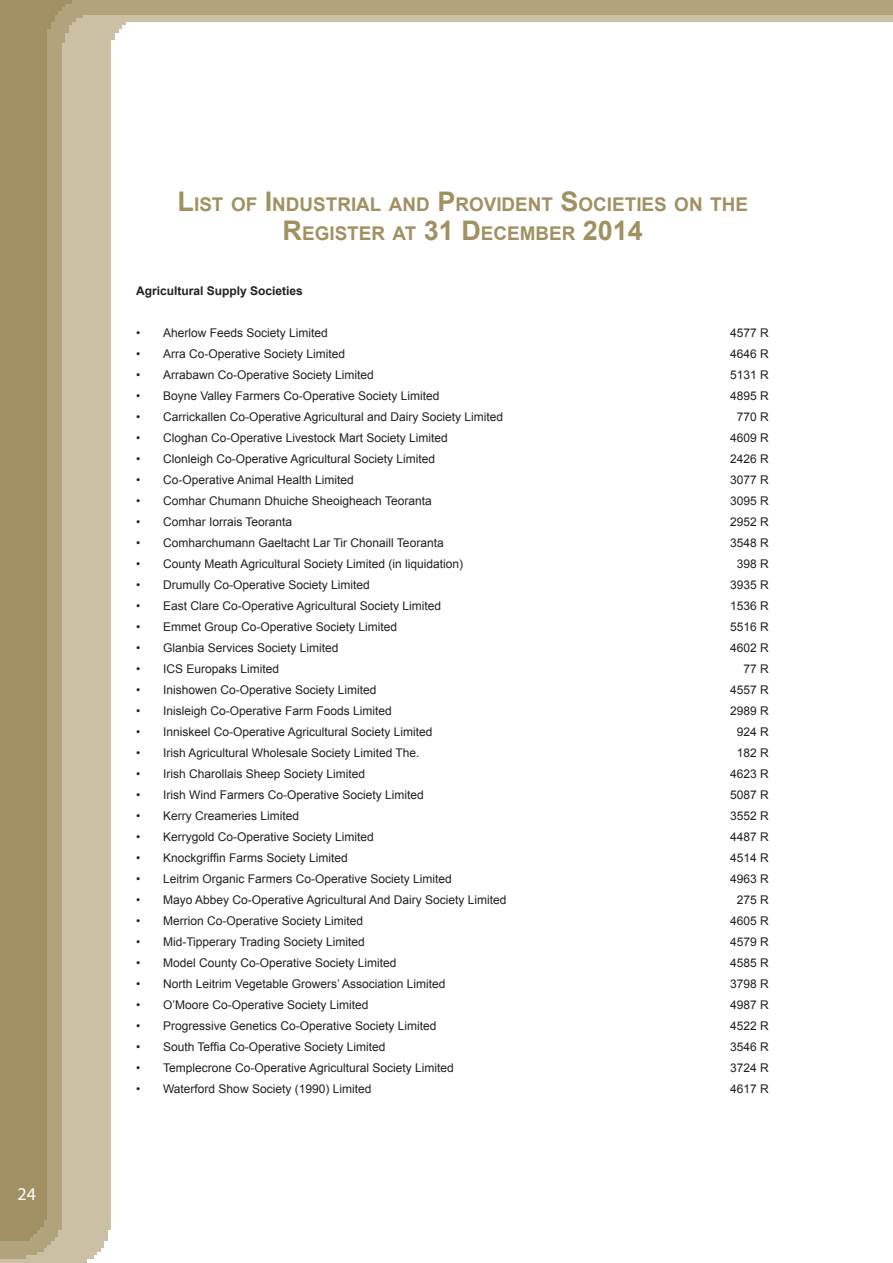
<style>
.page{position:relative;width:893px;height:1263px;background:#fff}
.page>*{position:absolute;margin:0;border:0;box-sizing:border-box;transform-origin:0 0}
.t1{font:700 18.9px/28.5px "Arial";color:#a19162;text-align:center}
.t2{font:18px "Myriad Pro";color:#fff}
.t3{font:12px "Arial";color:#231f20}
.t4{font:700 12px "Arial";color:#231f20}
.s1{font-size:27px}
</style>
<div class="page">
<img style="left:0;top:0;width:893px;height:1263px">
<h2 class="t2" style="left:18px;top:1183px;width:20px">24</h2>
<h1 class="t1" style="left:178px;top:191px;width:572px"><span class="s1">L</span>IST OF <span class="s1">I</span> NDUSTRIAL AND <span class="s1">P</span>ROVIDENT <span class="s1">S</span>OCIETIES ON THE<br><span class="s1">R</span>EGISTER AT <span class="s1">31 D</span>ECEMBER <span class="s1">2014</span></h1>
<p class="t4" style="left:136px;top:283px;width:168px">Agricultural Supply Societies</p>
<p class="t3" style="left:136px;top:325px;width:193px">• Aherlow Feeds Society Limited</p>
<p class="t3" style="left:730px;top:325px;width:40px">4577 R</p>
<p class="t3" style="left:136px;top:346px;width:211px">• Arra Co-Operative Society Limited</p>
<p class="t3" style="left:730px;top:346px;width:40px">4646 R</p>
<p class="t3" style="left:136px;top:367px;width:239px">• Arrabawn Co-Operative Society Limited</p>
<p class="t3" style="left:730px;top:367px;width:40px">5131 R</p>
<p class="t3" style="left:136px;top:388px;width:305px">• Boyne Valley Farmers Co-Operative Society Limited</p>
<p class="t3" style="left:730px;top:388px;width:40px">4895 R</p>
<p class="t3" style="left:136px;top:409px;width:369px">• Carrickallen Co-Operative Agricultural and Dairy Society Limited</p>
<p class="t3" style="left:737px;top:409px;width:34px">770 R</p>
<p class="t3" style="left:136px;top:430px;width:313px">• Cloghan Co-Operative Livestock Mart Society Limited</p>
<p class="t3" style="left:730px;top:430px;width:40px">4609 R</p>
<p class="t3" style="left:136px;top:451px;width:301px">• Clonleigh Co-Operative Agricultural Society Limited</p>
<p class="t3" style="left:730px;top:451px;width:40px">2426 R</p>
<p class="t3" style="left:136px;top:472px;width:219px">• Co-Operative Animal Health Limited</p>
<p class="t3" style="left:730px;top:472px;width:40px">3077 R</p>
<p class="t3" style="left:136px;top:493px;width:297px">• Comhar Chumann Dhuiche Sheoigheach Teoranta</p>
<p class="t3" style="left:730px;top:493px;width:40px">3095 R</p>
<p class="t3" style="left:136px;top:514px;width:158px">• Comhar Iorrais Teoranta</p>
<p class="t3" style="left:730px;top:514px;width:40px">2952 R</p>
<p class="t3" style="left:136px;top:535px;width:309px">• Comharchumann Gaeltacht Lar Tir Chonaill Teoranta</p>
<p class="t3" style="left:730px;top:535px;width:40px">3548 R</p>
<p class="t3" style="left:136px;top:556px;width:329px">• County Meath Agricultural Society Limited (in liquidation)</p>
<p class="t3" style="left:737px;top:556px;width:34px">398 R</p>
<p class="t3" style="left:136px;top:577px;width:235px">• Drumully Co-Operative Society Limited</p>
<p class="t3" style="left:730px;top:577px;width:40px">3935 R</p>
<p class="t3" style="left:136px;top:598px;width:307px">• East Clare Co-Operative Agricultural Society Limited</p>
<p class="t3" style="left:730px;top:598px;width:40px">1536 R</p>
<p class="t3" style="left:136px;top:619px;width:263px">• Emmet Group Co-Operative Society Limited</p>
<p class="t3" style="left:730px;top:619px;width:40px">5516 R</p>
<p class="t3" style="left:136px;top:640px;width:204px">• Glanbia Services Society Limited</p>
<p class="t3" style="left:730px;top:640px;width:40px">4602 R</p>
<p class="t3" style="left:136px;top:661px;width:145px">• ICS Europaks Limited</p>
<p class="t3" style="left:743px;top:661px;width:27px">77 R</p>
<p class="t3" style="left:136px;top:682px;width:242px">• Inishowen Co-Operative Society Limited</p>
<p class="t3" style="left:730px;top:682px;width:40px">4557 R</p>
<p class="t3" style="left:136px;top:703px;width:257px">• Inisleigh Co-Operative Farm Foods Limited</p>
<p class="t3" style="left:730px;top:703px;width:40px">2989 R</p>
<p class="t3" style="left:136px;top:724px;width:298px">• Inniskeel Co-Operative Agricultural Society Limited</p>
<p class="t3" style="left:737px;top:724px;width:34px">924 R</p>
<p class="t3" style="left:136px;top:745px;width:285px">• Irish Agricultural Wholesale Society Limited The.</p>
<p class="t3" style="left:737px;top:745px;width:34px">182 R</p>
<p class="t3" style="left:136px;top:766px;width:231px">• Irish Charollais Sheep Society Limited</p>
<p class="t3" style="left:730px;top:766px;width:40px">4623 R</p>
<p class="t3" style="left:136px;top:787px;width:289px">• Irish Wind Farmers Co-Operative Society Limited</p>
<p class="t3" style="left:730px;top:787px;width:40px">5087 R</p>
<p class="t3" style="left:136px;top:808px;width:165px">• Kerry Creameries Limited</p>
<p class="t3" style="left:730px;top:808px;width:40px">3552 R</p>
<p class="t3" style="left:136px;top:829px;width:239px">• Kerrygold Co-Operative Society Limited</p>
<p class="t3" style="left:730px;top:829px;width:40px">4487 R</p>
<p class="t3" style="left:136px;top:850px;width:213px">• Knockgriffin Farms Society Limited</p>
<p class="t3" style="left:730px;top:850px;width:40px">4514 R</p>
<p class="t3" style="left:136px;top:871px;width:317px">• Leitrim Organic Farmers Co-Operative Society Limited</p>
<p class="t3" style="left:730px;top:871px;width:40px">4963 R</p>
<p class="t3" style="left:136px;top:892px;width:372px">• Mayo Abbey Co-Operative Agricultural And Dairy Society Limited</p>
<p class="t3" style="left:737px;top:892px;width:34px">275 R</p>
<p class="t3" style="left:136px;top:913px;width:229px">• Merrion Co-Operative Society Limited</p>
<p class="t3" style="left:730px;top:913px;width:40px">4605 R</p>
<p class="t3" style="left:136px;top:934px;width:230px">• Mid-Tipperary Trading Society Limited</p>
<p class="t3" style="left:730px;top:934px;width:40px">4579 R</p>
<p class="t3" style="left:136px;top:955px;width:262px">• Model County Co-Operative Society Limited</p>
<p class="t3" style="left:730px;top:955px;width:40px">4585 R</p>
<p class="t3" style="left:136px;top:976px;width:311px">• North Leitrim Vegetable Growers’ Association Limited</p>
<p class="t3" style="left:730px;top:976px;width:40px">3798 R</p>
<p class="t3" style="left:136px;top:997px;width:234px">• O’Moore Co-Operative Society Limited</p>
<p class="t3" style="left:730px;top:997px;width:40px">4987 R</p>
<p class="t3" style="left:136px;top:1018px;width:302px">• Progressive Genetics Co-Operative Society Limited</p>
<p class="t3" style="left:730px;top:1018px;width:40px">4522 R</p>
<p class="t3" style="left:136px;top:1039px;width:251px">• South Teffia Co-Operative Society Limited</p>
<p class="t3" style="left:730px;top:1039px;width:40px">3546 R</p>
<p class="t3" style="left:136px;top:1060px;width:319px">• Templecrone Co-Operative Agricultural Society Limited</p>
<p class="t3" style="left:730px;top:1060px;width:40px">3724 R</p>
<p class="t3" style="left:136px;top:1081px;width:237px">• Waterford Show Society (1990) Limited</p>
<p class="t3" style="left:730px;top:1081px;width:40px">4617 R</p>
</div>
